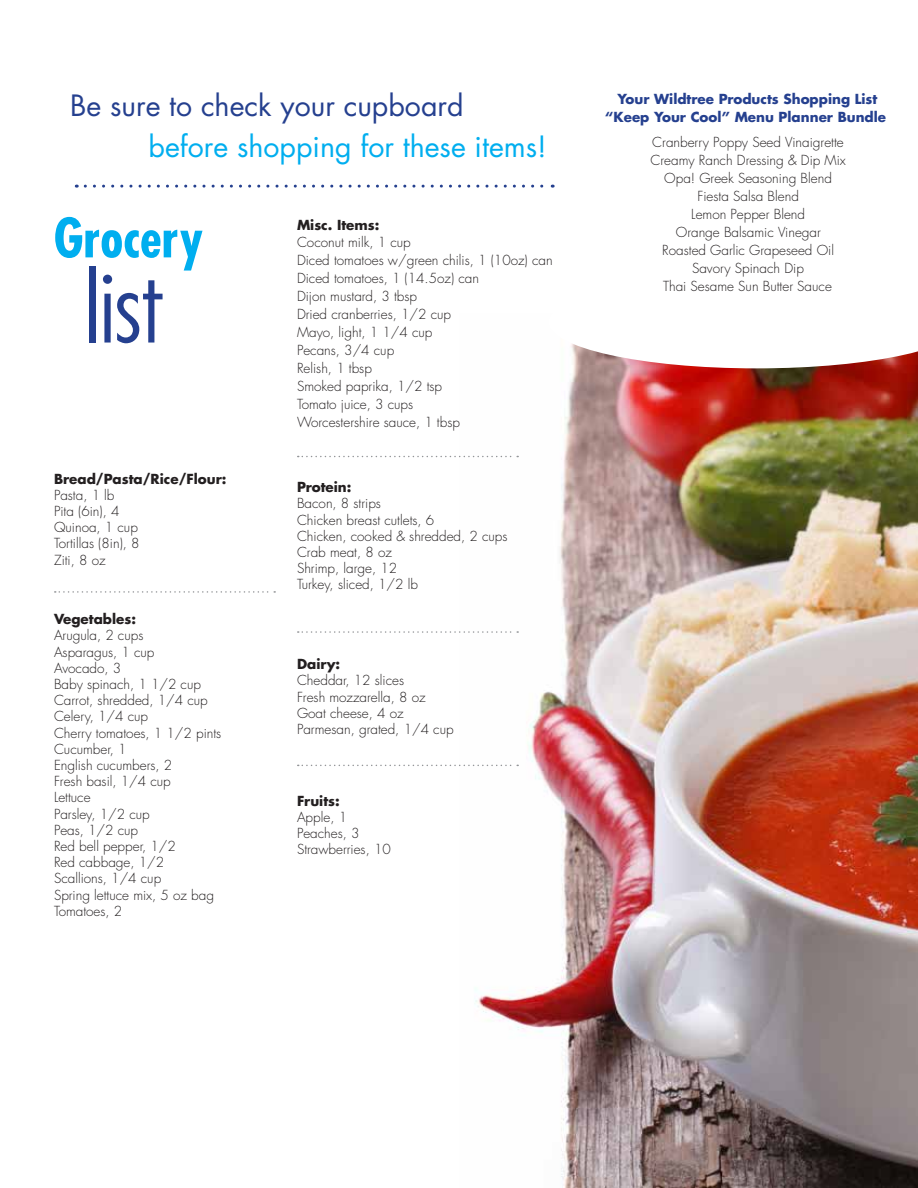
<style>
.page{position:relative;width:918px;height:1188px;background:#fff}
.page>*{position:absolute;margin:0;border:0;box-sizing:border-box;transform-origin:0 0}
.t1{font:300 condensed 95.25px "Futura";color:#25408f}
.t2{font:700 condensed 52.8px "Futura";color:#00aeef}
.t3{font:28.65px "Futura";color:#00aeef}
.t4{font:28.65px "Futura";color:#25408f}
.t5{font:300 13.5px/16.2px "Futura";color:#231f20}
.t6{font:700 13.5px "Futura";color:#231f20}
.t7{font:700 13.5px/18px "Futura";color:#25408f;text-align:center}
</style>
<div class="page">
<img style="left:459px;top:368px;width:459px;height:820px">
<svg style="left:55px;top:591px;width:220px;height:2px"></svg>
<svg style="left:298px;top:456px;width:220px;height:1px"></svg>
<svg style="left:298px;top:631px;width:220px;height:2px"></svg>
<svg style="left:298px;top:765px;width:220px;height:1px"></svg>
<svg style="left:85px;top:185px;width:468px;height:3px"></svg>
<svg style="left:571px;top:344px;width:347px;height:24px"></svg>
<h3 class="t4" style="left:70px;top:85px;width:395px">Be sure to check your cupboard</h3>
<h3 class="t3" style="left:149px;top:127px;width:400px">before shopping for these items!</h3>
<h2 class="t2" style="left:54px;top:204px;width:151px">Grocery</h2>
<h1 class="t1" style="left:85px;top:248px;width:78px">list</h1>
<p class="t6" style="left:54px;top:469px;width:174px">Bread/Pasta/Rice/Flour:</p>
<p class="t5" style="left:54px;top:487px;width:87px">Pasta, 1 lb<br>Pita (6in), 4<br>Quinoa, 1 cup<br>Tortillas (8in), 8<br>Ziti, 8 oz</p>
<p class="t6" style="left:54px;top:610px;width:84px">Vegetables:</p>
<p class="t5" style="left:54px;top:628px;width:169px">Arugula, 2 cups<br>Asparagus, 1 cup<br>Avocado, 3<br>Baby spinach, 1 1/2 cup<br>Carrot, shredded, 1/4 cup<br>Celery, 1/4 cup<br>Cherry tomatoes, 1 1/2 pints<br>Cucumber, 1<br>English cucumbers, 2<br>Fresh basil, 1/4 cup<br>Lettuce<br>Parsley, 1/2 cup<br>Peas, 1/2 cup<br>Red bell pepper, 1/2<br>Red cabbage, 1/2<br>Scallions, 1/4 cup<br>Spring lettuce mix, 5 oz bag<br>Tomatoes, 2</p>
<p class="t6" style="left:297px;top:215px;width:84px">Misc. Items:</p>
<p class="t5" style="left:297px;top:234px;width:257px;line-height:18px">Coconut milk, 1 cup<br>Diced tomatoes w/green chilis, 1 (10oz) can<br>Diced tomatoes, 1 (14.5oz) can<br>Dijon mustard, 3 tbsp<br>Dried cranberries, 1/2 cup<br>Mayo, light, 1 1/4 cup<br>Pecans, 3/4 cup<br>Relish, 1 tbsp<br>Smoked paprika, 1/2 tsp<br>Tomato juice, 3 cups<br>Worcestershire sauce, 1 tbsp</p>
<p class="t6" style="left:297px;top:478px;width:56px">Protein:</p>
<p class="t5" style="left:297px;top:496px;width:212px">Bacon, 8 strips<br>Chicken breast cutlets, 6<br>Chicken, cooked &amp; shredded, 2 cups<br>Crab meat, 8 oz<br>Shrimp, large, 12<br>Turkey, sliced, 1/2 lb</p>
<p class="t6" style="left:297px;top:655px;width:45px">Dairy:</p>
<p class="t5" style="left:297px;top:673px;width:158px">Cheddar, 12 slices<br>Fresh mozzarella, 8 oz<br>Goat cheese, 4 oz<br>Parmesan, grated, 1/4 cup</p>
<p class="t6" style="left:297px;top:791px;width:44px">Fruits:</p>
<p class="t5" style="left:297px;top:809px;width:95px">Apple, 1<br>Peaches, 3<br>Strawberries, 10</p>
<p class="t7" style="left:605px;top:90px;width:283px">Your Wildtree Products Shopping List “Keep Your Cool” Menu Planner Bundle</p>
<p class="t5" style="left:651px;top:133px;width:197px;line-height:18px;text-align:center">Cranberry Poppy Seed Vinaigrette<br>Creamy Ranch Dressing &amp; Dip Mix<br>Opa! Greek Seasoning Blend<br>Fiesta Salsa Blend<br>Lemon Pepper Blend<br>Orange Balsamic Vinegar<br>Roasted Garlic Grapeseed Oil<br>Savory Spinach Dip<br>Thai Sesame Sun Butter Sauce</p>
</div>
